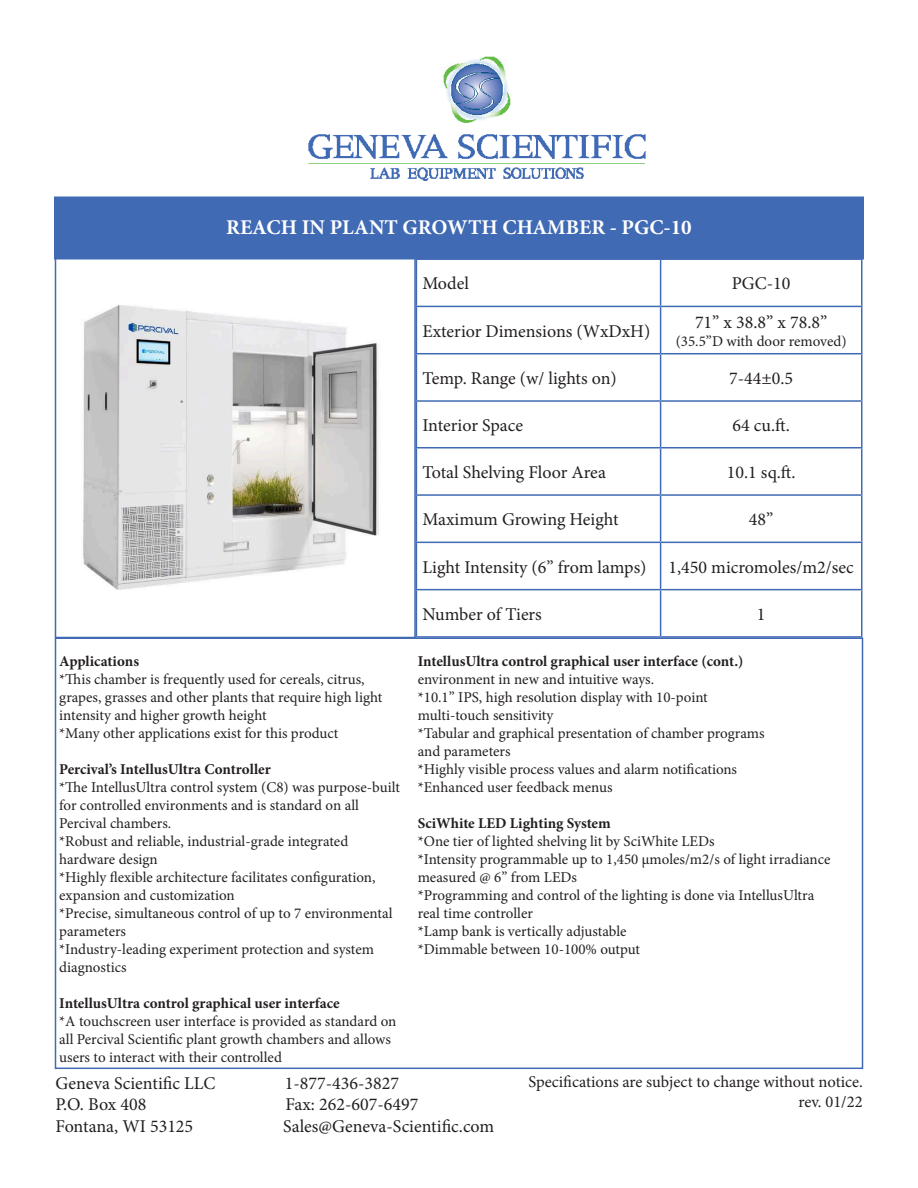
<style>
.page{position:relative;width:918px;height:1188px;background:#fff}
.page>*{position:absolute;margin:0;border:0;box-sizing:border-box;transform-origin:0 0}
.t1{font:700 21px "Minion Pro";color:#fff}
.t2{font:18px "Minion Pro";color:#231f20}
.t3{font:16.5px "Minion Pro";letter-spacing:-.005em;color:#231f20}
.t4{font:15px/18px "Minion Pro";color:#231f20}
.t5{font:700 15px "Minion Pro";letter-spacing:-.005em;color:#231f20}
</style>
<div class="page">
<div style="left:55px;top:638px;width:808px;height:431px;border:2px solid #406ab4"></div>
<div style="left:55px;top:197px;width:808px;height:62px;background:#406ab4"></div>
<div style="left:54px;top:196px;width:810px;height:64px;border:2px solid #406ab4"></div>
<hr style="left:416px;top:258px;width:245px;height:2px;background:#406ab4">
<hr style="left:416px;top:260px;width:1px;height:46px;background:#406ab4">
<hr style="left:661px;top:258px;width:201px;height:2px;background:#406ab4">
<hr style="left:660px;top:260px;width:1px;height:46px;background:#406ab4">
<hr style="left:861px;top:260px;width:1px;height:46px;background:#406ab4">
<hr style="left:416px;top:306px;width:245px;height:1px;background:#406ab4">
<hr style="left:416px;top:307px;width:1px;height:46px;background:#406ab4">
<hr style="left:661px;top:306px;width:201px;height:1px;background:#406ab4">
<hr style="left:660px;top:307px;width:1px;height:46px;background:#406ab4">
<hr style="left:861px;top:307px;width:1px;height:46px;background:#406ab4">
<hr style="left:416px;top:353px;width:245px;height:1px;background:#406ab4">
<hr style="left:416px;top:354px;width:1px;height:46px;background:#406ab4">
<hr style="left:661px;top:353px;width:201px;height:1px;background:#406ab4">
<hr style="left:660px;top:354px;width:1px;height:46px;background:#406ab4">
<hr style="left:861px;top:354px;width:1px;height:46px;background:#406ab4">
<hr style="left:416px;top:400px;width:245px;height:2px;background:#406ab4">
<hr style="left:416px;top:402px;width:1px;height:45px;background:#406ab4">
<hr style="left:661px;top:400px;width:201px;height:2px;background:#406ab4">
<hr style="left:660px;top:402px;width:1px;height:45px;background:#406ab4">
<hr style="left:861px;top:402px;width:1px;height:45px;background:#406ab4">
<hr style="left:416px;top:447px;width:245px;height:1px;background:#406ab4">
<hr style="left:416px;top:449px;width:1px;height:45px;background:#406ab4">
<hr style="left:661px;top:447px;width:201px;height:1px;background:#406ab4">
<hr style="left:660px;top:449px;width:1px;height:45px;background:#406ab4">
<hr style="left:861px;top:449px;width:1px;height:45px;background:#406ab4">
<hr style="left:416px;top:494px;width:245px;height:2px;background:#406ab4">
<hr style="left:416px;top:496px;width:1px;height:46px;background:#406ab4">
<hr style="left:661px;top:494px;width:201px;height:2px;background:#406ab4">
<hr style="left:660px;top:496px;width:1px;height:46px;background:#406ab4">
<hr style="left:861px;top:496px;width:1px;height:46px;background:#406ab4">
<hr style="left:416px;top:542px;width:245px;height:1px;background:#406ab4">
<hr style="left:416px;top:543px;width:1px;height:46px;background:#406ab4">
<hr style="left:661px;top:542px;width:201px;height:1px;background:#406ab4">
<hr style="left:660px;top:543px;width:1px;height:46px;background:#406ab4">
<hr style="left:861px;top:543px;width:1px;height:46px;background:#406ab4">
<hr style="left:416px;top:589px;width:245px;height:1px;background:#406ab4">
<hr style="left:416px;top:590px;width:1px;height:46px;background:#406ab4">
<hr style="left:661px;top:589px;width:201px;height:1px;background:#406ab4">
<hr style="left:660px;top:590px;width:1px;height:46px;background:#406ab4">
<hr style="left:861px;top:590px;width:1px;height:46px;background:#406ab4">
<hr style="left:416px;top:636px;width:245px;height:2px;background:#406ab4">
<hr style="left:661px;top:636px;width:201px;height:2px;background:#406ab4">
<img style="left:308px;top:56px;width:338px;height:124px">
<div style="left:55px;top:257px;width:361px;height:381px;border:2px solid #406ab4"></div>
<img style="left:83px;top:305px;width:296px;height:285px">
<p class="t1" style="left:226px;top:213px;width:467px">REACH IN PLANT GROWTH CHAMBER - PGC-10</p>
<p class="t2" style="left:422px;top:272px;width:48px">Model</p>
<p class="t2" style="left:732px;top:272px;width:60px">PGC-10</p>
<p class="t2" style="left:422px;top:319px;width:229px">Exterior Dimensions (WxDxH)</p>
<p class="t2" style="left:695px;top:310px;width:134px">71” x 38.8” x 78.8”</p>
<p class="t4" style="left:676px;top:332px;width:172px">(35.5”D with door removed)</p>
<p class="t5" style="left:59px;top:650px;width:81px">Applications</p>
<p class="t4" style="left:59px;top:670px;width:307px">*This chamber is frequently used for cereals, citrus,</p>
<p class="t4" style="left:59px;top:688px;width:325px">grapes, grasses and other plants that require high light</p>
<p class="t4" style="left:59px;top:706px;width:209px">intensity and higher growth height</p>
<p class="t4" style="left:59px;top:724px;width:281px">*Many other applications exist for this product</p>
<p class="t5" style="left:59px;top:758px;width:213px">Percival’s IntellusUltra Controller</p>
<p class="t4" style="left:59px;top:778px;width:342px">*The IntellusUltra control system (C8) was purpose-built</p>
<p class="t4" style="left:59px;top:796px;width:301px">for controlled environments and is standard on all</p>
<p class="t4" style="left:59px;top:814px;width:114px">Percival chambers.</p>
<p class="t4" style="left:59px;top:832px;width:291px">*Robust and reliable, industrial-grade integrated</p>
<p class="t4" style="left:59px;top:850px;width:100px">hardware design</p>
<p class="t4" style="left:59px;top:868px;width:318px">*Highly flexible architecture facilitates configuration,</p>
<p class="t4" style="left:59px;top:886px;width:177px">expansion and customization</p>
<p class="t4" style="left:59px;top:904px;width:335px">*Precise, simultaneous control of up to 7 environmental</p>
<p class="t4" style="left:59px;top:922px;width:68px">parameters</p>
<p class="t4" style="left:59px;top:940px;width:316px">*Industry-leading experiment protection and system diagnostics</p>
<p class="t5" style="left:59px;top:992px;width:282px">IntellusUltra control graphical user interface</p>
<p class="t4" style="left:59px;top:1012px;width:339px">*A touchscreen user interface is provided as standard on all Percival Scientific plant growth chambers and allows users to interact with their controlled</p>
<p class="t2" style="left:422px;top:366px;width:196px">Temp. Range (w/ lights on)</p>
<p class="t2" style="left:729px;top:366px;width:66px">7-44±0.5</p>
<p class="t2" style="left:422px;top:413px;width:102px">Interior Space</p>
<p class="t2" style="left:733px;top:413px;width:59px">64 cu.ft.</p>
<p class="t2" style="left:422px;top:460px;width:185px">Total Shelving Floor Area</p>
<p class="t2" style="left:727px;top:460px;width:70px">10.1 sq.ft.</p>
<p class="t2" style="left:422px;top:507px;width:198px">Maximum Growing Height</p>
<p class="t2" style="left:749px;top:507px;width:26px">48”</p>
<p class="t2" style="left:422px;top:555px;width:226px">Light Intensity (6” from lamps)</p>
<p class="t2" style="left:669px;top:555px;width:187px">1,450 micromoles/m2/sec</p>
<p class="t2" style="left:422px;top:602px;width:121px">Number of Tiers</p>
<p class="t2" style="left:757px;top:602px;width:10px">1</p>
<p class="t5" style="left:418px;top:650px;width:327px">IntellusUltra control graphical user interface (cont.)</p>
<p class="t4" style="left:418px;top:670px;width:238px">environment in new and intuitive ways.</p>
<p class="t4" style="left:418px;top:688px;width:292px">*10.1” IPS, high resolution display with 10-point</p>
<p class="t4" style="left:418px;top:706px;width:137px">multi-touch sensitivity</p>
<p class="t4" style="left:418px;top:724px;width:348px">*Tabular and graphical presentation of chamber programs</p>
<p class="t4" style="left:418px;top:742px;width:94px">and parameters</p>
<p class="t4" style="left:418px;top:760px;width:321px">*Highly visible process values and alarm notifications</p>
<p class="t4" style="left:418px;top:778px;width:196px">*Enhanced user feedback menus</p>
<p class="t5" style="left:418px;top:812px;width:195px">SciWhite LED Lighting System</p>
<p class="t4" style="left:418px;top:832px;width:298px">*One tier of lighted shelving lit by SciWhite LEDs</p>
<p class="t4" style="left:418px;top:850px;width:414px">*Intensity programmable up to 1,450 µmoles/m2/s of light irradiance measured @ 6” from LEDs</p>
<p class="t4" style="left:418px;top:886px;width:398px">*Programming and control of the lighting is done via IntellusUltra</p>
<p class="t4" style="left:418px;top:904px;width:117px">real time controller</p>
<p class="t4" style="left:418px;top:922px;width:210px">*Lamp bank is vertically adjustable</p>
<p class="t4" style="left:418px;top:940px;width:224px">*Dimmable between 10-100% output</p>
<p class="t2" style="left:56px;top:1071px;width:161px">Geneva Scientific LLC</p>
<p class="t2" style="left:285px;top:1071px;width:116px">1-877-436-3827</p>
<p class="t2" style="left:56px;top:1092px;width:92px">P.O. Box 408</p>
<p class="t2" style="left:285px;top:1092px;width:134px">Fax: 262-607-6497</p>
<p class="t2" style="left:56px;top:1114px;width:139px">Fontana, WI 53125</p>
<p class="t2" style="left:283px;top:1114px;width:213px">Sales@Geneva-Scientific.com</p>
<p class="t3" style="left:528px;top:1071px;width:336px">Specifications are subject to change without notice.</p>
<p class="t3" style="left:798px;top:1091px;width:66px">rev. 01/22</p>
</div>
